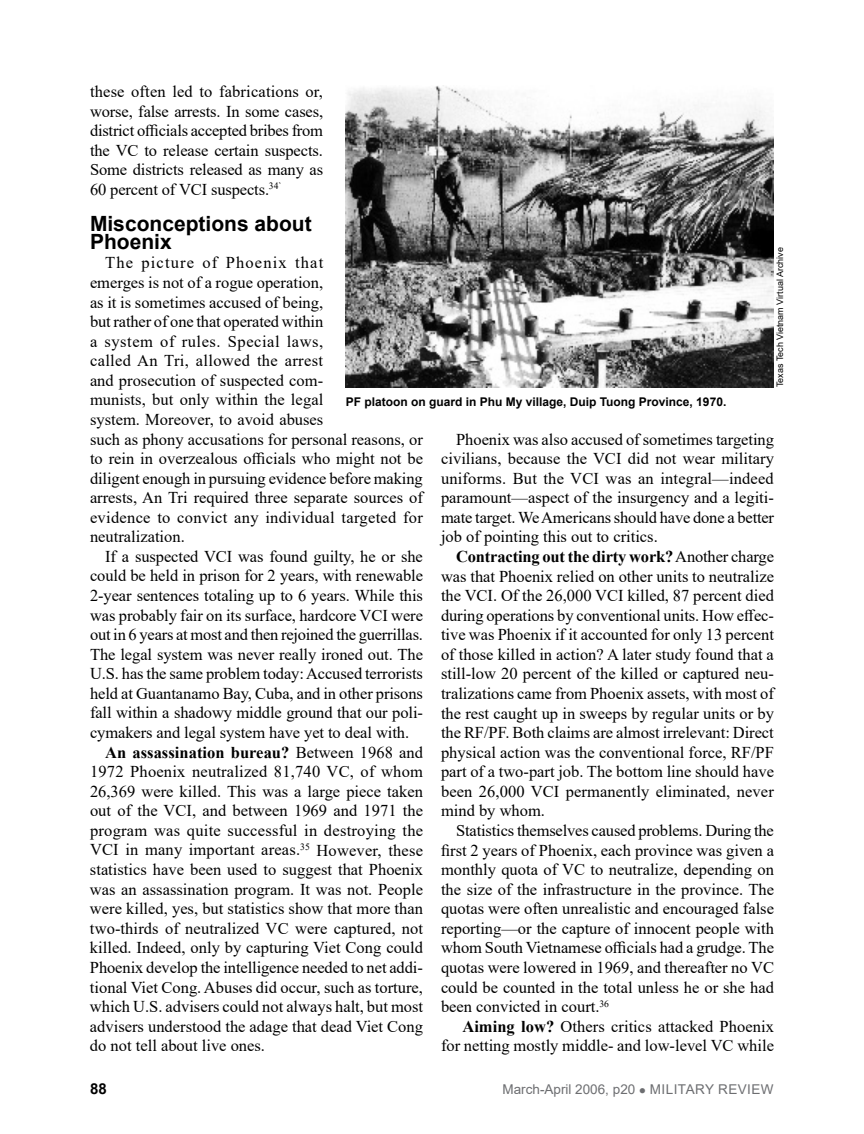
<style>
.page{position:relative;width:864px;height:1134px;background:#fff}
.page>*{position:absolute;margin:0;border:0;box-sizing:border-box;transform-origin:0 0}
.t1{font:700 21px/18px "Arial";color:#000}
.t2{font:16.5px/19.5px "Times New Roman";color:#000;text-align:justify}
.t3{font:700 16.5px "Times New Roman";color:#000}
.t4{font:700 15px "Arial";color:#000}
.t5{font:13.5px "Arial";color:#6d6e71}
.t6{font:700 12px "Arial";color:#000}
.t7{font:9px "Arial";color:#000}
.s1{font-weight:400}
.s2{font-weight:700}
</style>
<div class="page">
<img style="left:346px;top:85px;width:428px;height:302px">
<p class="t2" style="left:90px;top:81px;width:235px">these often led to fabrications or, worse, false arrests. In some cases,</p>
<p class="t2" style="left:90px;top:120px;width:235px">district officials accepted bribes from</p>
<p class="t2" style="left:90px;top:140px;width:235px">the VC to release certain suspects.<br>Some districts released as many as 60 percent of VCI suspects.<sup>34`</sup></p>
<h1 class="t1" style="left:90px;top:215px;width:223px">Misconceptions about<br>Phoenix</h1>
<p class="t2" style="left:90px;top:253px;width:335px;text-align:left;text-indent:15px">The picture of Phoenix that<br>emerges is not of a rogue operation,<br>as it is sometimes accused of being,<br>but rather of one that operated within<br>a system of rules. Special laws,<br>called An Tri, allowed the arrest<br>and prosecution of suspected com-<br>munists, but only within the legal<br>system. Moreover, to avoid abuses<br>such as phony accusations for personal reasons, or to rein in overzealous officials who might not be diligent enough in pursuing evidence before making arrests, An Tri required three separate sources of evidence to convict any individual targeted for neutralization.</p>
<p class="t2" style="left:90px;top:546px;width:335px;text-indent:15px">If a suspected VCI was found guilty, he or she could be held in prison for 2 years, with renewable 2-year sentences totaling up to 6 years. While this was probably fair on its surface, hardcore VCI were out in 6 years at most and then rejoined the guerrillas.<br>The legal system was never really ironed out. The</p>
<p class="t2" style="left:90px;top:664px;width:334px">U.S. has the same problem today: Accused terrorists</p>
<p class="t2" style="left:90px;top:683px;width:335px">held at Guantanamo Bay, Cuba, and in other prisons fall within a shadowy middle ground that our poli-</p>
<p class="t2" style="left:90px;top:722px;width:321px">cymakers and legal system have yet to deal with.</p>
<p class="t3" style="left:105px;top:740px;width:319px">An assassination bureau? <span class="s1">Between 1968 and</span></p>
<p class="t2" style="left:90px;top:761px;width:334px">1972 Phoenix neutralized 81,740 VC, of whom</p>
<p class="t2" style="left:90px;top:781px;width:334px">26,369 were killed. This was a large piece taken</p>
<p class="t2" style="left:90px;top:801px;width:335px">out of the VCI, and between 1969 and 1971 the</p>
<p class="t2" style="left:90px;top:820px;width:335px">program was quite successful in destroying the VCI in many important areas.<sup>35</sup> However, these statistics have been used to suggest that Phoenix</p>
<p class="t2" style="left:90px;top:879px;width:335px">was an assassination program. It was not. People were killed, yes, but statistics show that more than two-thirds of neutralized VC were captured, not killed. Indeed, only by capturing Viet Cong could Phoenix develop the intelligence needed to net addi&shy;tional Viet Cong. Abuses did occur, such as torture,</p>
<p class="t2" style="left:90px;top:996px;width:335px">which U.S. advisers could not always halt, but most advisers understood the adage that dead Viet Cong do not tell about live ones.</p>
<p class="t7" style="left:774px;top:387px;width:142px;rotate:-90deg">Texas Tech Vietnam Virtual Archive</p>
<p class="t6" style="left:346px;top:393px;width:382px">PF platoon on guard in Phu My village, Duip Tuong Province, 1970.</p>
<p class="t2" style="left:456px;top:429px;width:319px">Phoenix was also accused of sometimes targeting</p>
<p class="t2" style="left:441px;top:448px;width:335px">civilians, because the VCI did not wear military</p>
<p class="t2" style="left:441px;top:468px;width:335px">uniforms. But the VCI was an integral—indeed paramount—aspect of the insurgency and a legiti-</p>
<p class="t2" style="left:441px;top:507px;width:335px">mate target. We Americans should have done a better</p>
<p class="t2" style="left:441px;top:527px;width:218px">job of pointing this out to critics.</p>
<p class="t2" style="left:441px;top:546px;width:335px;text-indent:15px"><span class="s2">Contracting out the dirty work?</span> Another charge was that Phoenix relied on other units to neutralize the VCI. Of the 26,000 VCI killed, 87 percent died during operations by conventional units. How effec&shy;tive was Phoenix if it accounted for only 13 percent of those killed in action? A later study found that a still-low 20 percent of the killed or captured neu&shy;tralizations came from Phoenix assets, with most of the rest caught up in sweeps by regular units or by the RF/PF. Both claims are almost irrelevant: Direct physical action was the conventional force, RF/PF part of a two-part job. The bottom line should have been 26,000 VCI permanently eliminated, never mind by whom.</p>
<p class="t2" style="left:441px;top:820px;width:335px;text-indent:15px">Statistics themselves caused problems. During the first 2 years of Phoenix, each province was given a monthly quota of VC to neutralize, depending on the size of the infrastructure in the province. The quotas were often unrealistic and encouraged false reporting—or the capture of innocent people with whom South Vietnamese officials had a grudge. The quotas were lowered in 1969, and thereafter no VC could be counted in the total unless he or she had been convicted in court.<sup>36</sup></p>
<p class="t2" style="left:462px;top:1016px;width:313px"><span class="s2">Aiming low?</span> Others critics attacked Phoenix</p>
<p class="t2" style="left:441px;top:1036px;width:335px">for netting mostly middle- and low-level VC while</p>
<p class="t4" style="left:90px;top:1078px;width:18px">88</p>
<p class="t5" style="left:503px;top:1079px;width:273px">March-April 2006, p20 ● MILITARY REVIEW</p>
</div>
